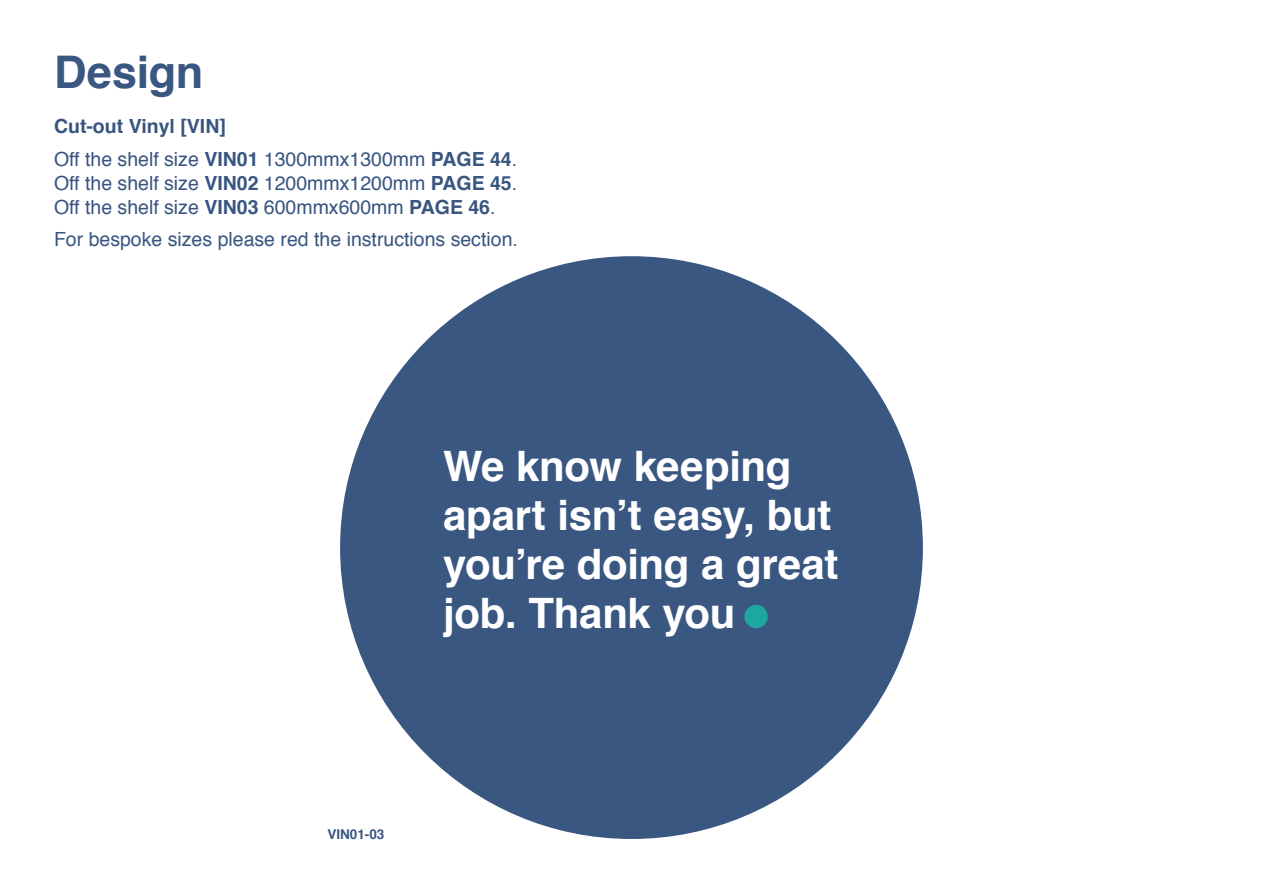
<style>
.page{position:relative;width:1263px;height:893px;background:#fff}
.page>*{position:absolute;margin:0;border:0;box-sizing:border-box;transform-origin:0 0}
.t1{font:700 45px "Helvetica";letter-spacing:-.005em;color:#3a5781}
.t2{font:700 42px/49.1px "Helvetica";letter-spacing:-.005em;color:#fff}
.t3{font:19.5px/32.5px "Helvetica";color:#395680}
.t4{font:700 13.5px "Helvetica";color:#395680}
.s1{font-weight:700}
</style>
<div class="page">
<div style="left:340px;top:256px;width:583px;height:583px;background:#3a5782;border-radius:50%"></div>
<div style="left:744px;top:605px;width:24px;height:23px;background:#1da7a0;border-radius:50%"></div>
<h1 class="t1" style="left:54px;top:36px;width:151px">Design</h1>
<p class="t3" style="left:54px;top:110px;width:465px"><span class="s1">Cut-out Vinyl [VIN]<br></span>Off the shelf size <span class="s1">VIN01</span> 1300mmx1300mm <span class="s1">PAGE 44</span>.</p>
<p class="t3" style="left:54px;top:171px;width:465px;line-height:24px">Off the shelf size <span class="s1">VIN02</span> 1200mmx1200mm <span class="s1">PAGE 45</span>.<br>Off the shelf size <span class="s1">VIN03</span> 600mmx600mm <span class="s1">PAGE 46</span>.</p>
<p class="t3" style="left:54px;top:224px;width:465px">For bespoke sizes please red the instructions section.</p>
<h2 class="t2" style="left:443px;top:442px;width:397px">We know keeping apart isn’t easy, but you’re doing a great job. Thank you</h2>
<p class="t4" style="left:327px;top:824px;width:59px">VIN01-03</p>
</div>
